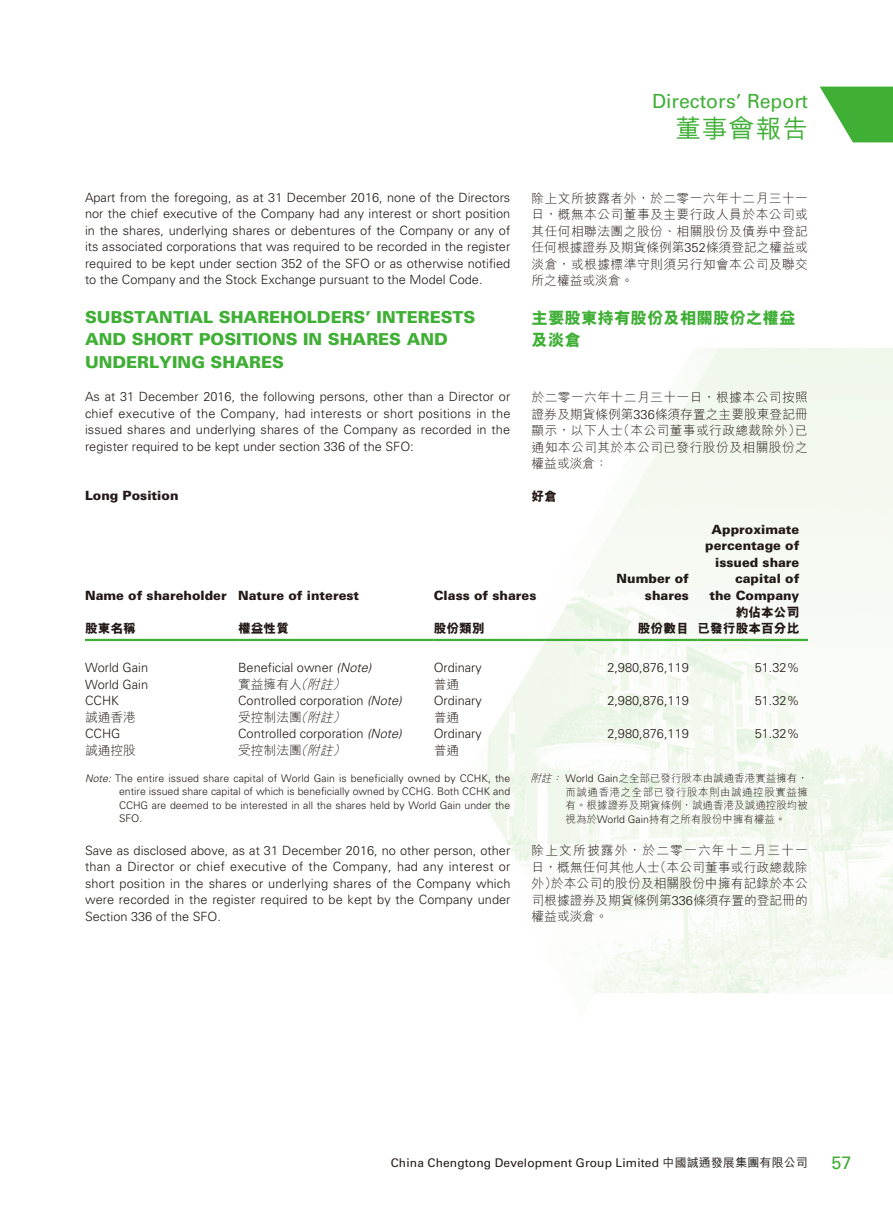
<style>
.page{position:relative;width:893px;height:1212px;background:#fff}
.page>*{position:absolute;margin:0;border:0;box-sizing:border-box;transform-origin:0 0}
.t1{font:500 25.5px "M Hei HK";letter-spacing:.05em;color:#40af36}
.t2{font:19.5px "Univers LT Std";color:#40af36}
.t3{font:18px "Univers LT Std";color:#40af36}
.t4{font:900 16.5px/22.5px "Univers LT Std";color:#40af36}
.t5{font:800 16.5px/22.5px "M Hei HK";color:#40af36}
.t6{font:300 12.75px/16.5px "Univers LT Std";color:#231916;text-align:justify}
.t7{font:300 12.75px/16.5px "M Hei HK";letter-spacing:.01em;color:#231916;text-align:justify}
.t8{font:900 12.75px/16.5px "Univers LT Std";color:#231916;text-align:right}
.t9{font:800 12.75px/16.5px "M Hei HK";color:#231916;text-align:right}
.t10{font:12px "Univers LT Std";letter-spacing:.01em;color:#231916}
.t11{font:300 10.5px/13.5px "Univers LT Std";color:#231916;text-align:justify}
.t12{font:300 10.5px/13.5px "M Hei HK";letter-spacing:.005em;color:#231916;text-align:justify}
.s1{font-family:"Univers LT Std"}
.s2{font-style:italic}
.s3{font-family:"M Hei HK";font-weight:500}
</style>
<div class="page">
<img style="left:85px;top:86px;width:808px;height:907px">
<svg style="left:820px;top:87px;width:73px;height:55px"></svg>
<hr style="left:85px;top:639px;width:153px;height:2px;background:#40af36">
<hr style="left:238px;top:639px;width:196px;height:2px;background:#40af36">
<hr style="left:434px;top:639px;width:153px;height:2px;background:#40af36">
<hr style="left:587px;top:639px;width:110px;height:2px;background:#40af36">
<hr style="left:697px;top:639px;width:111px;height:2px;background:#40af36">
<p class="t6" style="left:85px;top:189px;width:427px">Apart from the foregoing, as at 31 December 2016, none of the Directors nor the chief executive of the Company had any interest or short position in the shares, underlying shares or debentures of the Company or any of its associated corporations that was required to be recorded in the register required to be kept under section 352 of the SFO or as otherwise notified to the Company and the Stock Exchange pursuant to the Model Code.</p>
<p class="t4" style="left:85px;top:305px;width:392px">SUBSTANTIAL SHAREHOLDERS’ INTERESTS<br>AND SHORT POSITIONS IN SHARES AND<br>UNDERLYING SHARES</p>
<p class="t6" style="left:85px;top:389px;width:427px">As at 31 December 2016, the following persons, other than a Director or chief executive of the Company, had interests or short positions in the issued shares and underlying shares of the Company as recorded in the register required to be kept under section 336 of the SFO:</p>
<p class="t8" style="left:85px;top:487px;width:95px">Long Position</p>
<h2 class="t2" style="left:652px;top:89px;width:157px">Directors’ Report</h2>
<h1 class="t1" style="left:675px;top:110px;width:134px">董事會報告</h1>
<p class="t7" style="left:531px;top:190px;width:278px">除上文所披露者外，於二零一六年十二月三十一日，概無本公司董事及主要行政人員於本公司或其任何相聯法團之股份、相關股份及債券中登記任何根據證券及期貨條例第<span class="s1">352</span>條須登記之權益或淡倉，或根據標準守則須另行知會本公司及聯交所之權益或淡倉。</p>
<p class="t5" style="left:531px;top:306px;width:265px">主要股東持有股份及相關股份之權益及淡倉</p>
<p class="t7" style="left:531px;top:389px;width:278px">於二零一六年十二月三十一日，根據本公司按照證券及期貨條例第<span class="s1">336</span>條須存置之主要股東登記冊顯示，以下人士（本公司董事或行政總裁除外）已通知本公司其於本公司已發行股份及相關股份之權益或淡倉：</p>
<p class="t9" style="left:531px;top:488px;width:27px">好倉</p>
<p class="t8" style="left:85px;top:586px;width:276px">Name of shareholder Nature of interest</p>
<p class="t8" style="left:434px;top:586px;width:104px">Class of shares</p>
<p class="t8" style="left:617px;top:570px;width:74px">Number of shares</p>
<p class="t9" style="left:85px;top:620px;width:52px">股東名稱</p>
<p class="t9" style="left:238px;top:620px;width:52px">權益性質</p>
<p class="t9" style="left:434px;top:620px;width:52px">股份類別</p>
<p class="t9" style="left:638px;top:620px;width:52px">股份數目</p>
<p class="t8" style="left:705px;top:520px;width:96px">Approximate percentage of issued share capital of<br>the Company</p>
<p class="t9" style="left:697px;top:603px;width:103px">約佔本公司<br>已發行股本百分比</p>
<p class="t6" style="left:85px;top:659px;width:65px">World Gain</p>
<p class="t6" style="left:238px;top:659px;width:135px">Beneficial owner <span class="s2">(Note)</span></p>
<p class="t6" style="left:434px;top:659px;width:50px">Ordinary</p>
<p class="t6" style="left:607px;top:659px;width:83px">2,980,876,119</p>
<p class="t6" style="left:755px;top:659px;width:46px">51.32%</p>
<p class="t6" style="left:85px;top:676px;width:65px">World Gain</p>
<p class="t7" style="left:238px;top:676px;width:112px">實益擁有人<span class="s2">（附註）</span></p>
<p class="t7" style="left:434px;top:676px;width:27px">普通</p>
<p class="t6" style="left:85px;top:692px;width:36px">CCHK</p>
<p class="t6" style="left:238px;top:692px;width:165px">Controlled corporation <span class="s2">(Note)</span></p>
<p class="t6" style="left:434px;top:692px;width:50px">Ordinary</p>
<p class="t6" style="left:607px;top:692px;width:83px">2,980,876,119</p>
<p class="t6" style="left:755px;top:692px;width:46px">51.32%</p>
<p class="t7" style="left:85px;top:709px;width:52px">誠通香港</p>
<p class="t7" style="left:238px;top:709px;width:112px">受控制法團<span class="s2">（附註）</span></p>
<p class="t7" style="left:434px;top:709px;width:27px">普通</p>
<p class="t6" style="left:85px;top:725px;width:37px">CCHG</p>
<p class="t6" style="left:238px;top:725px;width:165px">Controlled corporation <span class="s2">(Note)</span></p>
<p class="t6" style="left:434px;top:725px;width:50px">Ordinary</p>
<p class="t6" style="left:607px;top:725px;width:83px">2,980,876,119</p>
<p class="t6" style="left:755px;top:725px;width:46px">51.32%</p>
<p class="t7" style="left:85px;top:742px;width:52px">誠通控股</p>
<p class="t7" style="left:238px;top:742px;width:112px">受控制法團<span class="s2">（附註）</span></p>
<p class="t7" style="left:434px;top:742px;width:27px">普通</p>
<p class="t11" style="left:119px;top:771px;width:393px;text-indent:-34px"><span class="s2">Note:</span> The entire issued share capital of World Gain is beneficially owned by CCHK, the entire issued share capital of which is beneficially owned by CCHG. Both CCHK and CCHG are deemed to be interested in all the shares held by World Gain under the SFO.</p>
<p class="t6" style="left:85px;top:842px;width:427px">Save as disclosed above, as at 31 December 2016, no other person, other than a Director or chief executive of the Company, had any interest or short position in the shares or underlying shares of the Company which were recorded in the register required to be kept by the Company under Section 336 of the SFO.</p>
<p class="t12" style="left:566px;top:771px;width:244px;text-indent:-35px"><span class="s2">附註：</span> <span class="s1">World Gain</span>之全部已發行股本由誠通香港實益擁有，而誠通香港之全部已發行股本則由誠通控股實益擁有。根據證券及期貨條例，誠通香港及誠通控股均被視為於<span class="s1">World Gain</span>持有之所有股份中擁有權益。</p>
<p class="t7" style="left:531px;top:842px;width:278px">除上文所披露外，於二零一六年十二月三十一日，概無任何其他人士（本公司董事或行政總裁除外）於本公司的股份及相關股份中擁有記錄於本公司根據證券及期貨條例第<span class="s1">336</span>條須存置的登記冊的權益或淡倉。</p>
<p class="t10" style="left:391px;top:1156px;width:419px">China Chengtong Development Group Limited <span class="s3">中國誠通發展集團有限公司</span></p>
<h3 class="t3" style="left:831px;top:1152px;width:22px">57</h3>
</div>
